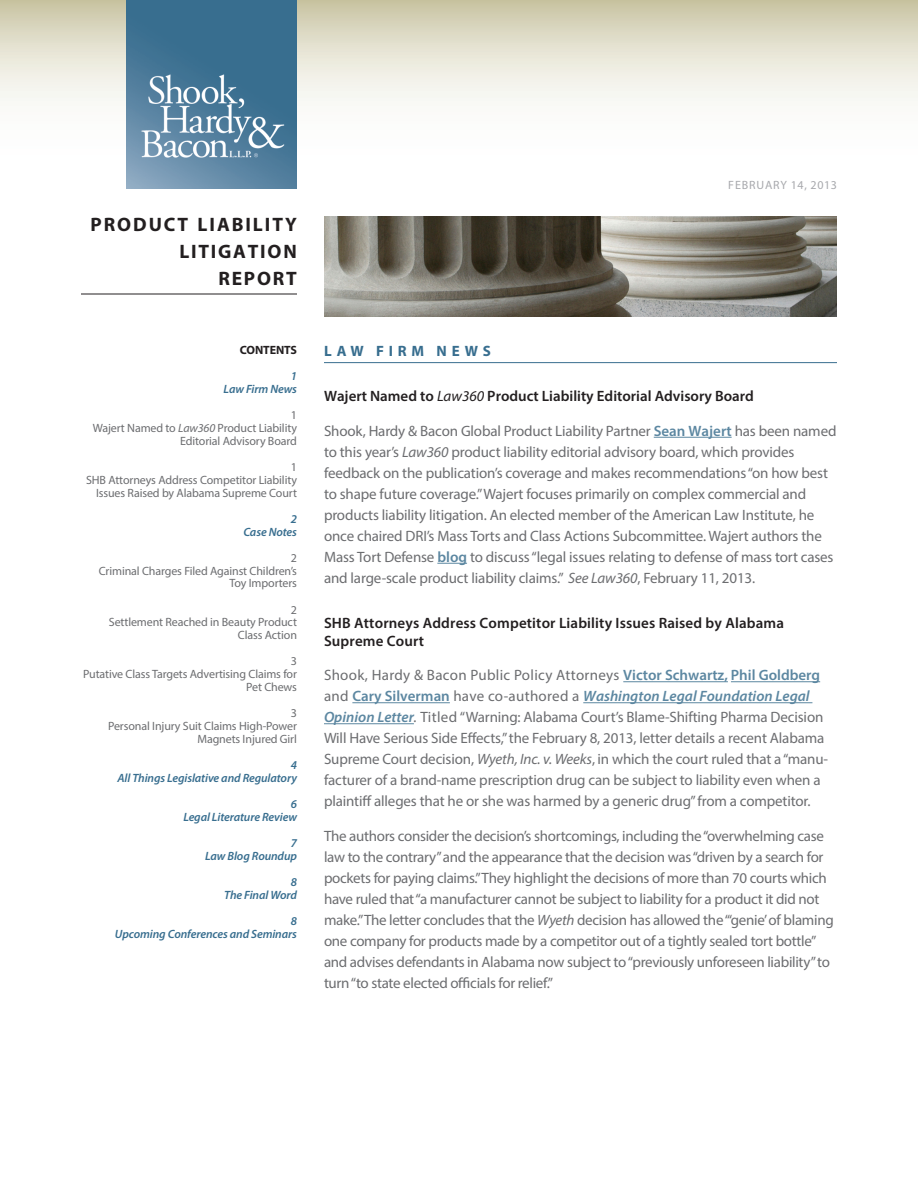
<style>
.page{position:relative;width:918px;height:1188px;background:#fff}
.page>*{position:absolute;margin:0;border:0;box-sizing:border-box;transform-origin:0 0}
.t1{font:700 19.5px/27px "Myriad Pro";letter-spacing:.095em;color:#231f20;text-align:right}
.Body{font:15px/21px "Myriad Pro";letter-spacing:-.01em;color:#6c6d70}
.TOCsubhead{font:600 15px/18px "Myriad Pro";letter-spacing:.01em;color:#231f20}
.Head{font:700 15px "Myriad Pro";letter-spacing:.32em;color:#386e8f}
.TOCsubhead4TOC{font:12px/12.8px "Myriad Pro";letter-spacing:-.01em;color:#6c6d70;text-align:right}
.t2{font:italic 600 12px/12.8px "Myriad Pro";letter-spacing:-.01em;color:#386e8f;text-align:right}
.t3{font:12px "Myriad Pro";letter-spacing:.07em;color:#a8a9ad}
.TOC-Head{font:700 12px "Myriad Pro";letter-spacing:-.01em;color:#231f20}
.s1{font-style:italic}
.s2{font-weight:400;font-style:italic}
.s3{font-weight:600;color:#5c87a1}
.s4{font-weight:600;font-style:italic;color:#5c87a1}
</style>
<div class="page">
<svg style="left:0;top:0;width:918px;height:101px;background:#e4e1d0"></svg>
<hr style="left:324px;top:362px;width:513px;height:1px;background:#386e8f">
<hr style="left:654px;top:437px;width:78px;height:1px;background:#5c87a1">
<hr style="left:437px;top:563px;width:30px;height:1px;background:#5c87a1">
<hr style="left:623px;top:681px;width:105px;height:1px;background:#5c87a1">
<hr style="left:731px;top:681px;width:89px;height:1px;background:#5c87a1">
<hr style="left:352px;top:702px;width:98px;height:1px;background:#5c87a1">
<hr style="left:583px;top:702px;width:229px;height:1px;background:#5c87a1">
<hr style="left:324px;top:723px;width:90px;height:1px;background:#5c87a1">
<img style="left:324px;top:216px;width:513px;height:100px">
<hr style="left:81px;top:294px;width:216px;height:1px;background:#231f20">
<img style="left:126px;top:0;width:171px;height:189px">
<p class="t1" style="left:90px;top:210px;width:208px">PRODUCT LIABILITY<br>LITIGATION<br>REPORT</p>
<p class="TOC-Head" style="left:240px;top:342px;width:59px">CONTENTS</p>
<p class="t2" style="left:224px;top:370px;width:75px">1<br>Law Firm News</p>
<p class="TOCsubhead4TOC" style="left:93px;top:409px;width:206px">1<br>Wajert Named to <span class="s1">Law360</span> Product Liability<br>Editorial Advisory Board</p>
<p class="TOCsubhead4TOC" style="left:86px;top:460px;width:212px">1<br>SHB Attorneys Address Competitor Liability<br>Issues Raised by Alabama Supreme Court</p>
<p class="t2" style="left:243px;top:512px;width:55px">2<br>Case Notes</p>
<p class="TOCsubhead4TOC" style="left:99px;top:551px;width:200px">2<br>Criminal Charges Filed Against Children’s<br>Toy Importers</p>
<p class="TOCsubhead4TOC" style="left:109px;top:603px;width:190px">2<br>Settlement Reached in Beauty Product<br>Class Action</p>
<p class="TOCsubhead4TOC" style="left:83px;top:655px;width:215px">3<br>Putative Class Targets Advertising Claims for<br>Pet Chews</p>
<p class="TOCsubhead4TOC" style="left:108px;top:706px;width:190px">3<br>Personal Injury Suit Claims High-Power<br>Magnets Injured Girl</p>
<p class="t2" style="left:118px;top:758px;width:181px">4<br>All Things Legislative and Regulatory</p>
<p class="t2" style="left:183px;top:797px;width:115px">6<br>Legal Literature Review</p>
<p class="t2" style="left:205px;top:836px;width:93px">7<br>Law Blog Roundup</p>
<p class="t2" style="left:224px;top:875px;width:74px">8<br>The Final Word</p>
<p class="t2" style="left:115px;top:914px;width:184px">8<br>Upcoming Conferences and Seminars</p>
<p class="t3" style="left:728px;top:178px;width:110px">FEBRUARY 14, 2013</p>
<p class="Head" style="left:324px;top:341px;width:168px">LAW FIRM NEWS</p>
<p class="TOCsubhead" style="left:324px;top:387px;width:431px">Wajert Named to <span class="s2">Law360</span> Product Liability Editorial Advisory Board</p>
<p class="Body" style="left:324px;top:420px;width:514px">Shook, Hardy &amp; Bacon Global Product Liability Partner <span class="s3">Sean Wajert</span> has been named to this year’s <span class="s1">Law360</span> product liability editorial advisory board, which provides feedback on the publication’s coverage and makes recommendations “on how best to shape future coverage.” Wajert focuses primarily on complex commercial and products liability litigation. An elected member of the American Law Institute, he once chaired DRI’s Mass Torts and Class Actions Subcommittee. Wajert authors the Mass Tort Defense <span class="s3">blog</span> to discuss “legal issues relating to defense of mass tort cases and large-scale product liability claims.” <span class="s1">See Law360</span>, February 11, 2013.</p>
<p class="TOCsubhead" style="left:324px;top:613px;width:462px">SHB Attorneys Address Competitor Liability Issues Raised by Alabama<br>Supreme Court</p>
<p class="Body" style="left:324px;top:664px;width:506px">Shook, Hardy &amp; Bacon Public Policy Attorneys <span class="s3">Victor Schwartz, Phil Goldberg </span>and <span class="s3">Cary Silverman</span> have co-authored a <span class="s4">Washington Legal Foundation Legal Opinion Letter</span><span class="s1">.</span> Titled “Warning: Alabama Court’s Blame-Shifting Pharma Decision Will Have Serious Side Effects,” the February 8, 2013, letter details a recent Alabama Supreme Court decision, <span class="s1">Wyeth, Inc. v. Weeks</span>, in which the court ruled that a “manu&shy;facturer of a brand-name prescription drug can be subject to liability even when a plaintiff alleges that he or she was harmed by a generic drug” from a competitor.</p>
<p class="Body" style="left:324px;top:825px;width:511px">The authors consider the decision’s shortcomings, including the “overwhelming case law to the contrary” and the appearance that the decision was “driven by a search for pockets for paying claims.” They highlight the decisions of more than 70 courts which have ruled that “a manufacturer cannot be subject to liability for a product it did not make.” The letter concludes that the <span class="s1">Wyeth</span> decision has allowed the “‘genie’ of blaming one company for products made by a competitor out of a tightly sealed tort bottle” and advises defendants in Alabama now subject to “previously unforeseen liability” to turn “to state elected officials for relief.”</p>
</div>
